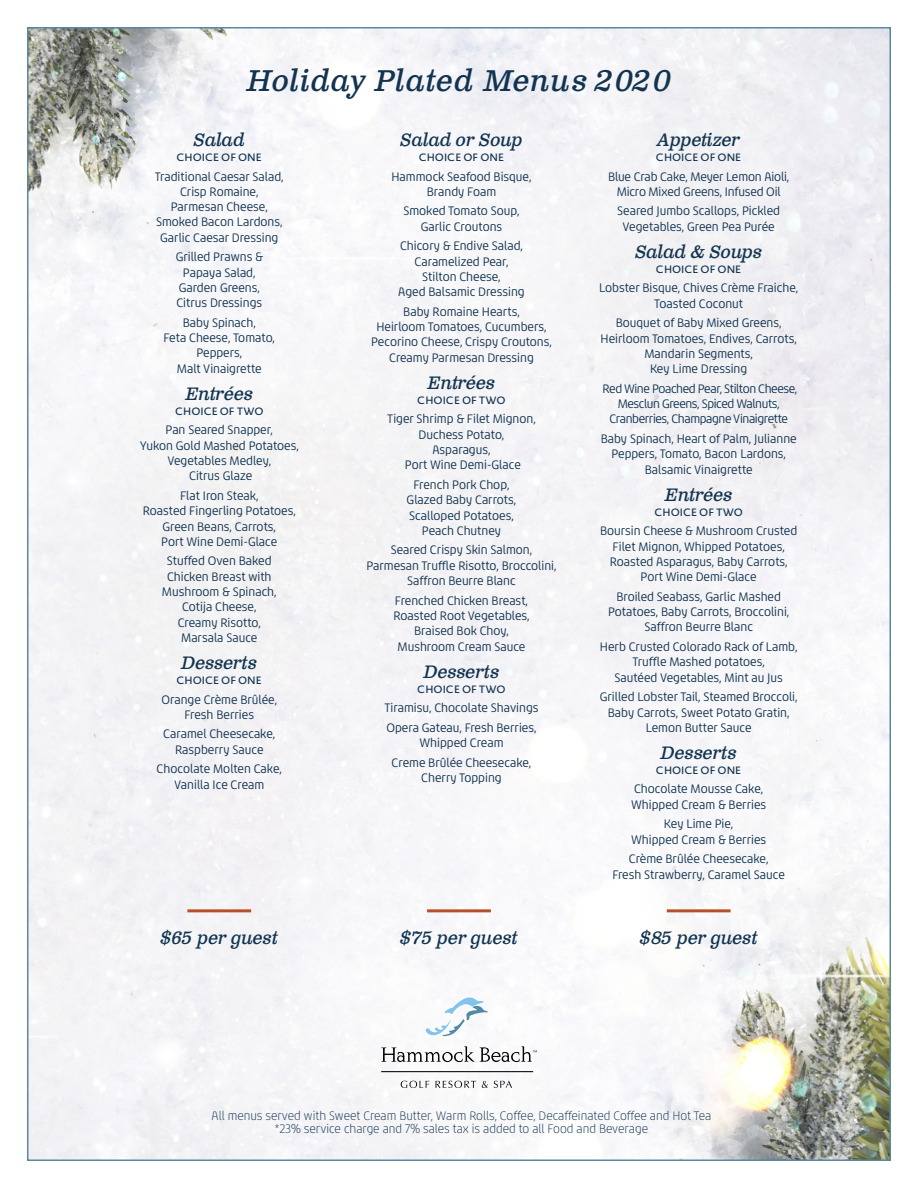
<style>
.page{position:relative;width:918px;height:1188px;background:#fff}
.page>*{position:absolute;margin:0;border:0;box-sizing:border-box;transform-origin:0 0}
.t1{font:italic 30px "Clarendon Text Pro";letter-spacing:.02em;color:#123450}
.Course{font:italic 18px "Clarendon Text Pro";letter-spacing:-.01em;color:#123450}
.items{font:12.75px/15.3px "Chypre Nor Reg";color:#123450;text-align:center}
.items-2{font:12.75px "Chypre Nor Thi";color:#123450}
.items-3{font:12.75px/15.3px "Chypre Nor Reg";letter-spacing:-.03em;color:#123450;text-align:center}
.choice_of{font:500 10.5px "Novel Sans Pro";color:#123450}
</style>
<div class="page">
<img style="left:29px;top:29px;width:860px;height:1130px">
<hr style="left:667px;top:909px;width:64px;height:3px;background:#b65029">
<hr style="left:427px;top:909px;width:64px;height:3px;background:#b65029">
<hr style="left:187px;top:909px;width:64px;height:3px;background:#b65029">
<svg style="left:425px;top:997px;width:63px;height:39px"></svg>
<svg style="left:381px;top:1046px;width:156px;height:16px"></svg>
<svg style="left:401px;top:1081px;width:28px;height:7px"></svg>
<svg style="left:435px;top:1081px;width:41px;height:7px"></svg>
<svg style="left:482px;top:1081px;width:6px;height:7px"></svg>
<svg style="left:494px;top:1081px;width:18px;height:7px"></svg>
<hr style="left:381px;top:1071px;width:152px;height:1px;background:#010005">
<p class="t1" style="left:247px;top:62px;width:426px">Holiday Plated Menus 2020</p>
<p class="Course" style="left:194px;top:128px;width:53px">Salad</p>
<p class="choice_of" style="left:176px;top:150px;width:87px">CHOICE OF ONE</p>
<p class="items" style="left:155px;top:169px;width:130px">Traditional Caesar Salad,<br>Crisp Romaine,<br>Parmesan Cheese,<br>Smoked Bacon Lardons,<br>Garlic Caesar Dressing</p>
<p class="items" style="left:176px;top:249px;width:89px">Grilled Prawns &amp;<br>Papaya Salad,<br>Garden Greens,<br>Citrus Dressings</p>
<p class="items" style="left:164px;top:315px;width:113px">Baby Spinach,<br>Feta Cheese, Tomato,<br>Peppers,<br>Malt Vinaigrette</p>
<p class="Course" style="left:185px;top:382px;width:69px">Entrées</p>
<p class="choice_of" style="left:175px;top:404px;width:90px">CHOICE OF TWO</p>
<p class="items" style="left:140px;top:422px;width:161px">Pan Seared Snapper,<br>Yukon Gold Mashed Potatoes,<br>Vegetables Medley,<br>Citrus Glaze</p>
<p class="items" style="left:143px;top:488px;width:155px">Flat Iron Steak,<br>Roasted Fingerling Potatoes,<br>Green Beans, Carrots,<br>Port Wine Demi-Glace</p>
<p class="items" style="left:162px;top:554px;width:116px">Stuffed Oven Baked<br>Chicken Breast with<br>Mushroom &amp; Spinach,<br>Cotija Cheese,<br>Creamy Risotto,<br>Marsala Sauce</p>
<p class="Course" style="left:181px;top:652px;width:78px">Desserts</p>
<p class="choice_of" style="left:176px;top:673px;width:87px">CHOICE OF ONE</p>
<p class="items" style="left:161px;top:692px;width:117px">Orange Crème Brûlée,<br>Fresh Berries</p>
<p class="items" style="left:163px;top:727px;width:114px">Caramel Cheesecake,<br>Raspberry Sauce</p>
<p class="items" style="left:157px;top:761px;width:127px">Chocolate Molten Cake,<br>Vanilla Ice Cream</p>
<p class="Course" style="left:400px;top:128px;width:124px">Salad or Soup</p>
<p class="choice_of" style="left:419px;top:150px;width:87px">CHOICE OF ONE</p>
<p class="items" style="left:391px;top:169px;width:142px">Hammock Seafood Bisque,<br>Brandy Foam</p>
<p class="items" style="left:403px;top:204px;width:118px">Smoked Tomato Soup,<br>Garlic Croutons</p>
<p class="items" style="left:398px;top:238px;width:128px">Chicory &amp; Endive Salad,<br>Caramelized Pear,<br>Stilton Cheese,<br>Aged Balsamic Dressing</p>
<p class="items" style="left:371px;top:304px;width:182px">Baby Romaine Hearts,<br>Heirloom Tomatoes, Cucumbers,<br>Pecorino Cheese, Crispy Croutons,<br>Creamy Parmesan Dressing</p>
<p class="Course" style="left:428px;top:371px;width:69px">Entrées</p>
<p class="choice_of" style="left:417px;top:393px;width:90px">CHOICE OF TWO</p>
<p class="items" style="left:387px;top:412px;width:150px">Tiger Shrimp &amp; Filet Mignon,<br>Duchess Potato,<br>Asparagus,<br>Port Wine Demi-Glace</p>
<p class="items" style="left:407px;top:477px;width:111px">French Pork Chop,<br>Glazed Baby Carrots,<br>Scalloped Potatoes,<br>Peach Chutney</p>
<p class="items" style="left:366px;top:543px;width:192px">Seared Crispy Skin Salmon,<br>Parmesan Truffle Risotto, Broccolini,<br>Saffron Beurre Blanc</p>
<p class="items" style="left:393px;top:593px;width:138px">Frenched Chicken Breast,<br>Roasted Root Vegetables,<br>Braised Bok Choy,<br>Mushroom Cream Sauce</p>
<p class="Course" style="left:423px;top:660px;width:78px">Desserts</p>
<p class="choice_of" style="left:417px;top:681px;width:90px">CHOICE OF TWO</p>
<p class="items" style="left:384px;top:700px;width:156px">Tiramisu, Chocolate Shavings</p>
<p class="items" style="left:386px;top:720px;width:152px">Opera Gateau, Fresh Berries,<br>Whipped Cream</p>
<p class="items" style="left:392px;top:755px;width:141px">Creme Brûlée Cheesecake,<br>Cherry Topping</p>
<p class="Course" style="left:657px;top:128px;width:85px">Appetizer</p>
<p class="choice_of" style="left:656px;top:150px;width:87px">CHOICE OF ONE</p>
<p class="items" style="left:608px;top:169px;width:183px">Blue Crab Cake, Meyer Lemon Aioli,<br>Micro Mixed Greens, Infused Oil</p>
<p class="items" style="left:617px;top:204px;width:164px">Seared Jumbo Scallops, Pickled<br>Vegetables, Green Pea Purée</p>
<p class="Course" style="left:635px;top:240px;width:129px">Salad &amp; Soups</p>
<p class="choice_of" style="left:656px;top:262px;width:87px">CHOICE OF ONE</p>
<p class="items" style="left:599px;top:280px;width:201px">Lobster Bisque, Chives Crème Fraiche,<br>Toasted Coconut</p>
<p class="items" style="left:601px;top:315px;width:198px">Bouquet of Baby Mixed Greens,<br>Heirloom Tomatoes, Endives, Carrots,<br>Mandarin Segments,<br>Key Lime Dressing</p>
<p class="items-3" style="left:602px;top:381px;width:196px">Red Wine Poached Pear, Stilton Cheese,<br>Mesclun Greens, Spiced Walnuts,<br>Cranberries, Champagne Vinaigrette</p>
<p class="items" style="left:601px;top:431px;width:198px">Baby Spinach, Heart of Palm, Julianne<br>Peppers, Tomato, Bacon Lardons,<br>Balsamic Vinaigrette</p>
<p class="Course" style="left:665px;top:483px;width:69px">Entrées</p>
<p class="choice_of" style="left:654px;top:504px;width:90px">CHOICE OF TWO</p>
<p class="items" style="left:600px;top:523px;width:199px">Boursin Cheese &amp; Mushroom Crusted<br>Filet Mignon, Whipped Potatoes,<br>Roasted Asparagus, Baby Carrots,<br>Port Wine Demi-Glace</p>
<p class="items" style="left:608px;top:589px;width:183px">Broiled Seabass, Garlic Mashed<br>Potatoes, Baby Carrots, Broccolini,<br>Saffron Beurre Blanc</p>
<p class="items" style="left:600px;top:639px;width:199px">Herb Crusted Colorado Rack of Lamb,<br>Truffle Mashed potatoes,<br>Sautéed Vegetables, Mint au Jus</p>
<p class="items" style="left:600px;top:689px;width:199px">Grilled Lobster Tail, Steamed Broccoli,<br>Baby Carrots, Sweet Potato Gratin,<br>Lemon Butter Sauce</p>
<p class="Course" style="left:661px;top:741px;width:78px">Desserts</p>
<p class="choice_of" style="left:656px;top:763px;width:87px">CHOICE OF ONE</p>
<p class="items" style="left:631px;top:782px;width:137px;text-align:left">Chocolate Mousse Cake,<br>Whipped Cream &amp; Berries</p>
<p class="items" style="left:631px;top:816px;width:137px">Key Lime Pie,<br>Whipped Cream &amp; Berries</p>
<p class="items" style="left:612px;top:851px;width:174px">Crème Brûlée Cheesecake,<br>Fresh Strawberry, Caramel Sauce</p>
<p class="Course" style="left:161px;top:927px;width:119px">$65 per guest</p>
<p class="Course" style="left:400px;top:927px;width:119px">$75 per guest</p>
<p class="Course" style="left:640px;top:927px;width:120px">$85 per guest</p>
<p class="items-2" style="left:212px;top:1108px;width:501px">All menus served with Sweet Cream Butter, Warm Rolls, Coffee, Decaffeinated Coffee and Hot Tea</p>
<p class="items-2" style="left:275px;top:1121px;width:375px">*23% service charge and 7% sales tax is added to all Food and Beverage</p>
</div>
